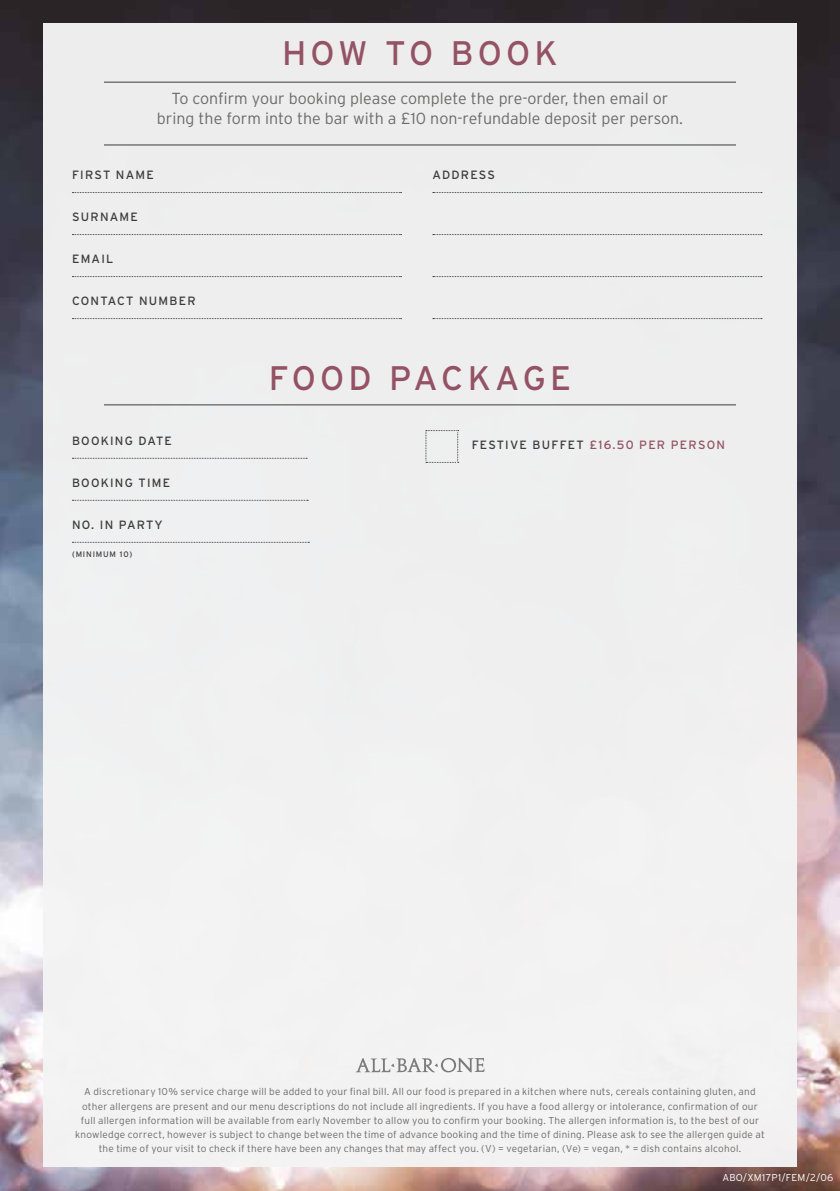
<style>
.page{position:relative;width:840px;height:1191px;background:#fff}
.page>*{position:absolute;margin:0;border:0;box-sizing:border-box;transform-origin:0 0}
.t1{font:34px "Interstate";letter-spacing:.125em;color:#945365}
.t2{font:300 16px/20px "Interstate";color:#6b6b6a;text-align:center}
.t3{font:12px "Interstate";letter-spacing:.1em;color:#3c3c3b}
.t4{font:12px "Interstate";letter-spacing:.1em;color:#945365}
.t5{font:300 10px/14px "Interstate";letter-spacing:.025em;color:#6b6b6a;text-align:center}
.t6{font:300 10px "Interstate";letter-spacing:.025em;color:#fff}
.t7{font:8px "Interstate";letter-spacing:.1em;color:#3c3c3b}
.s1{color:#3c3c3b}
</style>
<div class="page">
<img style="left:0;top:0;width:839px;height:1191px">
<div style="left:43px;top:24px;width:753px;height:1143px;background:#f4f4f4"></div>
<svg style="left:72px;top:192px;width:329px;height:1px"></svg>
<svg style="left:432px;top:192px;width:329px;height:1px"></svg>
<svg style="left:72px;top:234px;width:329px;height:1px"></svg>
<svg style="left:432px;top:234px;width:329px;height:1px"></svg>
<svg style="left:72px;top:276px;width:329px;height:1px"></svg>
<svg style="left:432px;top:276px;width:329px;height:1px"></svg>
<svg style="left:72px;top:318px;width:329px;height:1px"></svg>
<svg style="left:432px;top:318px;width:329px;height:1px"></svg>
<svg style="left:72px;top:458px;width:235px;height:1px"></svg>
<svg style="left:72px;top:500px;width:236px;height:1px"></svg>
<svg style="left:72px;top:542px;width:237px;height:1px"></svg>
<svg style="left:356px;top:1058px;width:128px;height:14px"></svg>
<hr style="left:104px;top:82px;width:631px;height:1px;background:#3c3c3b">
<hr style="left:104px;top:404px;width:631px;height:1px;background:#3c3c3b">
<hr style="left:104px;top:145px;width:631px;height:1px;background:#3c3c3b">
<svg style="left:425px;top:430px;width:33px;height:33px"></svg>
<h1 class="t1" style="left:282px;top:34px;width:277px">HOW TO BOOK</h1>
<h2 class="t2" style="left:157px;top:88px;width:527px">To confirm your booking please complete the pre-order, then email or bring the form into the bar with a £10 non-refundable deposit per person.</h2>
<p class="t3" style="left:72px;top:168px;width:83px">FIRST NAME</p>
<p class="t3" style="left:432px;top:168px;width:64px">ADDRESS</p>
<p class="t3" style="left:72px;top:210px;width:67px">SURNAME</p>
<p class="t3" style="left:72px;top:252px;width:43px">EMAIL</p>
<p class="t3" style="left:72px;top:294px;width:125px">CONTACT NUMBER</p>
<p class="t3" style="left:72px;top:434px;width:101px">BOOKING DATE</p>
<p class="t3" style="left:72px;top:476px;width:99px">BOOKING TIME</p>
<p class="t3" style="left:72px;top:518px;width:92px">NO. IN PARTY</p>
<p class="t7" style="left:72px;top:549px;width:62px">(MINIMUM 10)</p>
<h1 class="t1" style="left:268px;top:359px;width:304px">FOOD PACKAGE</h1>
<p class="t4" style="left:471px;top:438px;width:255px"><span class="s1">FESTIVE BUFFET</span> £16.50 PER PERSON</p>
<p class="t5" style="left:75px;top:1084px;width:690px">A discretionary 10% service charge will be added to your final bill. All our food is prepared in a kitchen where nuts, cereals containing gluten, and other allergens are present and our menu descriptions do not include all ingredients. If you have a food allergy or intolerance, confirmation of our full allergen information will be available from early November to allow you to confirm your booking. The allergen information is, to the best of our knowledge correct, however is subject to change between the time of advance booking and the time of dining. Please ask to see the allergen guide at the time of your visit to check if there have been any changes that may affect you. (V) = vegetarian, (Ve) = vegan, * = dish contains alcohol.</p>
<p class="t6" style="left:722px;top:1171px;width:112px">ABO/XM17P1/FEM/2/06</p>
</div>
